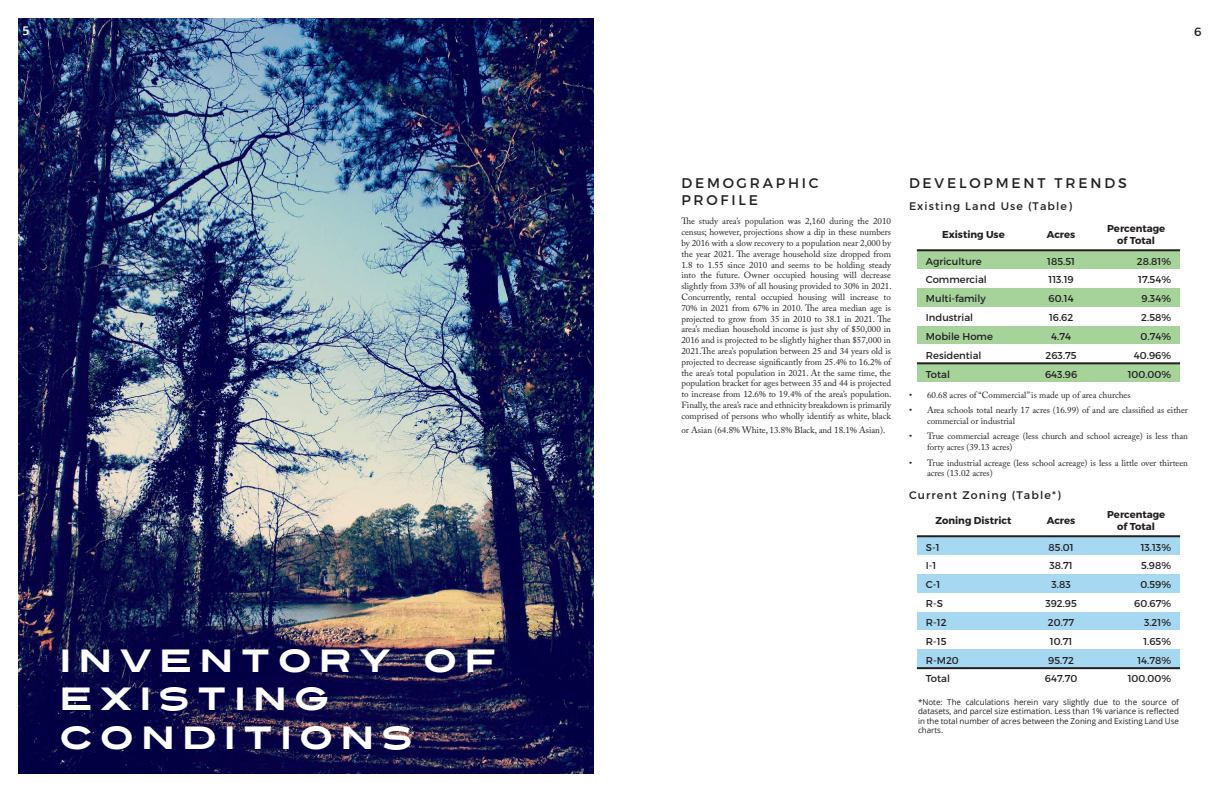
<style>
.page{position:relative;width:1224px;height:792px;background:#fff}
.page>*{position:absolute;margin:0;border:0;box-sizing:border-box;transform-origin:0 0}
.t1{font:32px/38.4px "Turnpike";letter-spacing:.2em;color:#fff}
.t2{font:14px/16.8px "Montserrat";letter-spacing:.2em;color:#231f20}
.t3{font:12px "Montserrat";color:#231f20}
.t4{font:600 12px "Open Sans";color:#fff}
.t5{font:11px "Montserrat";letter-spacing:.1em;color:#231f20}
.t6{font:10px/18.8px "Montserrat";color:#231f20}
.t7{font:700 10px/12px "Montserrat";color:#231f20;text-align:center}
.t8{font:9px/10.8px "Adobe Caslon Pro";color:#231f20}
.t9{font:8px/9.6px "Open Sans";color:#231f20;text-align:justify}
</style>
<div class="page">
<img style="left:18px;top:18px;width:576px;height:756px">
<div style="left:917px;top:250px;width:113px;height:19px;background:#a5d39a"></div>
<div style="left:917px;top:326px;width:113px;height:18px;background:#a5d39a"></div>
<div style="left:917px;top:288px;width:113px;height:19px;background:#a5d39a"></div>
<div style="left:917px;top:363px;width:113px;height:19px;background:#a5d39a"></div>
<div style="left:1030px;top:250px;width:62px;height:19px;background:#a5d39a"></div>
<div style="left:1030px;top:326px;width:62px;height:18px;background:#a5d39a"></div>
<div style="left:1030px;top:288px;width:62px;height:19px;background:#a5d39a"></div>
<div style="left:1030px;top:363px;width:62px;height:19px;background:#a5d39a"></div>
<div style="left:1092px;top:250px;width:88px;height:19px;background:#a5d39a"></div>
<div style="left:1092px;top:326px;width:88px;height:18px;background:#a5d39a"></div>
<div style="left:1092px;top:288px;width:88px;height:19px;background:#a5d39a"></div>
<div style="left:1092px;top:363px;width:88px;height:19px;background:#a5d39a"></div>
<hr style="left:917px;top:362px;width:263px;height:2px;background:#231f20">
<hr style="left:917px;top:249px;width:263px;height:2px;background:#231f20">
<div style="left:917px;top:536px;width:113px;height:19px;background:#a6d8f2"></div>
<div style="left:917px;top:612px;width:113px;height:18px;background:#a6d8f2"></div>
<div style="left:917px;top:649px;width:113px;height:19px;background:#a6d8f2"></div>
<div style="left:917px;top:574px;width:113px;height:19px;background:#a6d8f2"></div>
<div style="left:1030px;top:536px;width:62px;height:19px;background:#a6d8f2"></div>
<div style="left:1030px;top:612px;width:62px;height:18px;background:#a6d8f2"></div>
<div style="left:1030px;top:649px;width:62px;height:19px;background:#a6d8f2"></div>
<div style="left:1030px;top:574px;width:62px;height:19px;background:#a6d8f2"></div>
<div style="left:1092px;top:536px;width:88px;height:19px;background:#a6d8f2"></div>
<div style="left:1092px;top:612px;width:88px;height:18px;background:#a6d8f2"></div>
<div style="left:1092px;top:649px;width:88px;height:19px;background:#a6d8f2"></div>
<div style="left:1092px;top:574px;width:88px;height:19px;background:#a6d8f2"></div>
<hr style="left:917px;top:667px;width:263px;height:2px;background:#231f20">
<hr style="left:917px;top:535px;width:263px;height:2px;background:#231f20">
<h3 class="t4" style="left:22px;top:23px;width:8px">5</h3>
<h1 class="t1" style="left:59px;top:641px;width:440px">INVENTORY OF<br>EXISTING<br>CONDITIONS</h1>
<h3 class="t3" style="left:1194px;top:25px;width:9px">6</h3>
<h2 class="t2" style="left:681px;top:174px;width:139px">DEMOGRAPHIC<br>PROFILE</h2>
<p class="t8" style="left:681px;top:216px;width:212px;text-align:justify">The study area’s population was 2,160 during the 2010 census; however, projections show a dip in these numbers by 2016 with a slow recovery to a population near 2,000 by the year 2021. The average household size dropped from 1.8 to 1.55 since 2010 and seems to be holding steady into the future. Owner occupied housing will decrease slightly from 33% of all housing provided to 30% in 2021.<br>Concurrently, rental occupied housing will increase to 70% in 2021 from 67% in 2010. The area median age is projected to grow from 35 in 2010 to 38.1 in 2021. The area’s median household income is just shy of $50,000 in 2016 and is projected to be slightly higher than $57,000 in 2021.The area’s population between 25 and 34 years old is projected to decrease significantly from 25.4% to 16.2% of the area’s total population in 2021. At the same time, the population bracket for ages between 35 and 44 is projected to increase from 12.6% to 19.4% of the area’s population.<br>Finally, the area’s race and ethnicity breakdown is primarily comprised of persons who wholly identify as white, black</p>
<p class="t8" style="left:681px;top:425px;width:205px">or Asian (64.8% White, 13.8% Black, and 18.1% Asian).</p>
<h2 class="t2" style="left:909px;top:174px;width:219px">DEVELOPMENT TRENDS</h2>
<p class="t5" style="left:909px;top:199px;width:164px">Existing Land Use (Table)</p>
<p class="t7" style="left:942px;top:229px;width:64px">Existing Use</p>
<p class="t6" style="left:926px;top:252px;width:63px">Agriculture<br>Commercial</p>
<p class="t7" style="left:1047px;top:229px;width:30px">Acres</p>
<p class="t6" style="left:1047px;top:252px;width:29px">185.51<br>113.19</p>
<p class="t7" style="left:1107px;top:223px;width:60px">Percentage of Total</p>
<p class="t6" style="left:1137px;top:252px;width:36px">28.81%<br>17.54%</p>
<p class="t6" style="left:926px;top:289px;width:61px">Multi-family</p>
<p class="t6" style="left:1049px;top:289px;width:27px">60.14</p>
<p class="t6" style="left:1142px;top:289px;width:31px">9.34%</p>
<p class="t6" style="left:926px;top:308px;width:49px">Industrial</p>
<p class="t6" style="left:1049px;top:308px;width:26px">16.62</p>
<p class="t6" style="left:1141px;top:308px;width:31px">2.58%</p>
<p class="t6" style="left:926px;top:327px;width:69px">Mobile Home</p>
<p class="t6" style="left:1051px;top:327px;width:21px">4.74</p>
<p class="t6" style="left:1141px;top:327px;width:32px">0.74%</p>
<p class="t6" style="left:926px;top:346px;width:57px">Residential</p>
<p class="t6" style="left:1046px;top:346px;width:33px">263.75</p>
<p class="t6" style="left:1134px;top:346px;width:39px">40.96%</p>
<p class="t6" style="left:926px;top:365px;width:26px">Total</p>
<p class="t6" style="left:1045px;top:365px;width:34px">643.96</p>
<p class="t6" style="left:1128px;top:365px;width:45px">100.00%</p>
<p class="t8" style="left:909px;top:390px;width:223px">• 60.68 acres of “Commercial” is made up of area churches</p>
<p class="t8" style="left:927px;top:405px;width:262px;text-indent:-18px">• Area schools total nearly 17 acres (16.99) of and are classified as either commercial or industrial</p>
<p class="t8" style="left:927px;top:431px;width:262px;text-indent:-18px">• True commercial acreage (less church and school acreage) is less than forty acres (39.13 acres)</p>
<p class="t8" style="left:927px;top:457px;width:263px;text-indent:-18px">• True industrial acreage (less school acreage) is less a little over thirteen acres (13.02 acres)</p>
<p class="t5" style="left:909px;top:488px;width:153px">Current Zoning (Table*)</p>
<p class="t7" style="left:935px;top:515px;width:78px">Zoning District</p>
<p class="t6" style="left:926px;top:538px;width:15px">S-1<br>I-1</p>
<p class="t7" style="left:1047px;top:515px;width:30px">Acres</p>
<p class="t6" style="left:1049px;top:538px;width:26px">85.01<br>38.71</p>
<p class="t7" style="left:1107px;top:509px;width:60px">Percentage of Total</p>
<p class="t6" style="left:1141px;top:538px;width:32px">13.13%<br>5.98%</p>
<p class="t6" style="left:926px;top:575px;width:16px">C-1</p>
<p class="t6" style="left:1052px;top:575px;width:21px">3.83</p>
<p class="t6" style="left:1140px;top:575px;width:32px">0.59%</p>
<p class="t6" style="left:926px;top:594px;width:19px">R-S</p>
<p class="t6" style="left:1045px;top:594px;width:33px">392.95</p>
<p class="t6" style="left:1134px;top:594px;width:38px">60.67%</p>
<p class="t6" style="left:926px;top:613px;width:22px">R-12</p>
<p class="t6" style="left:926px;top:651px;width:34px">R-M20</p>
<p class="t6" style="left:926px;top:632px;width:22px">R-15</p>
<p class="t6" style="left:1048px;top:613px;width:28px">20.77</p>
<p class="t6" style="left:1048px;top:651px;width:27px">95.72</p>
<p class="t6" style="left:1050px;top:632px;width:24px">10.71</p>
<p class="t6" style="left:1144px;top:613px;width:29px">3.21%</p>
<p class="t6" style="left:1137px;top:651px;width:35px">14.78%</p>
<p class="t6" style="left:1143px;top:632px;width:29px">1.65%</p>
<p class="t6" style="left:926px;top:669px;width:26px">Total</p>
<p class="t6" style="left:1045px;top:669px;width:34px">647.70</p>
<p class="t6" style="left:1128px;top:669px;width:45px">100.00%</p>
<p class="t9" style="left:918px;top:697px;width:263px">*Note: The calculations herein vary slightly due to the source of datasets, and parcel size estimation. Less than 1% variance is reflected in the total number of acres between the Zoning and Existing Land Use charts.</p>
</div>
